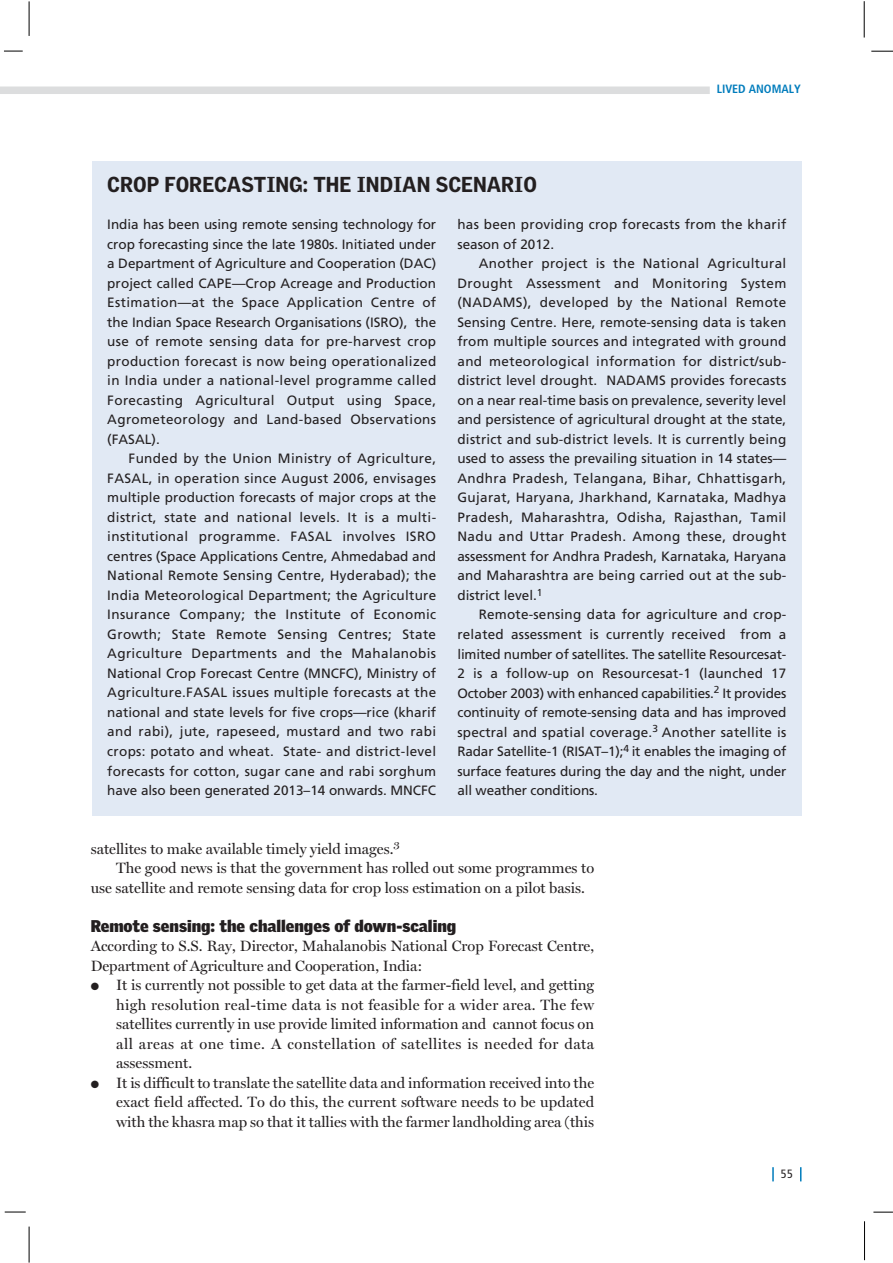
<style>
.page{position:relative;width:893px;height:1263px;background:#fff}
.page>*{position:absolute;margin:0;border:0;box-sizing:border-box;transform-origin:0 0}
.t1{font:900 21px "Griffith Gothic";color:#231f20}
.t2{font:900 16.5px "Griffith Gothic";color:#231f20}
.t3{font:15px/19.5px "Miller Display";color:#231f20;text-align:justify}
.t4{font:13.5px/19.5px "Frutiger";letter-spacing:.015em;color:#231f20;text-align:justify}
.t5{font:700 condensed 12px "Frutiger";color:#007cbc}
.t6{font:condensed 12px "Frutiger";color:#231f20}
</style>
<div class="page">
<div style="left:0;top:86px;width:710px;height:8px;background:#dcddde"></div>
<svg style="left:800px;top:1167px;width:1px;height:14px"></svg>
<svg style="left:772px;top:1167px;width:2px;height:14px"></svg>
<hr style="left:864px;top:1px;width:1px;height:37px;background:#000">
<svg style="left:871px;top:51px;width:21px;height:1px"></svg>
<hr style="left:864px;top:1221px;width:1px;height:39px;background:#000">
<svg style="left:873px;top:1212px;width:19px;height:1px"></svg>
<hr style="left:29px;top:1226px;width:1px;height:36px;background:#000">
<svg style="left:5px;top:1212px;width:21px;height:1px"></svg>
<hr style="left:29px;top:1px;width:1px;height:35px;background:#000">
<svg style="left:4px;top:51px;width:19px;height:1px"></svg>
<div style="left:92px;top:161px;width:709px;height:654px;background:#e1e9f4"></div>
<h1 class="t1" style="left:107px;top:176px;width:431px">CROP FORECASTING: THE INDIAN SCENARIO</h1>
<p class="t5" style="left:717px;top:84px;width:86px">LIVED ANOMALY</p>
<p class="t4" style="left:107px;top:216px;width:330px">India has been using remote sensing technology for crop forecasting since the late 1980s. Initiated under a Department of Agriculture and Cooperation (DAC) project called CAPE—Crop Acreage and Production Estimation—at the Space Application Centre of the Indian Space Research Organisations (ISRO), the use of remote sensing data for pre-harvest crop production forecast is now being operationalized in India under a national-level programme called Forecasting Agricultural Output using Space, Agrometeorology and Land-based Observations (FASAL).</p>
<p class="t4" style="left:107px;top:450px;width:330px;text-indent:21px">Funded by the Union Ministry of Agriculture, FASAL, in operation since August 2006, envisages multiple production forecasts of major crops at the district, state and national levels. It is a multi&shy;institutional programme. FASAL involves ISRO centres (Space Applications Centre, Ahmedabad and National Remote Sensing Centre, Hyderabad); the India Meteorological Department; the Agriculture Insurance Company; the Institute of Economic Growth; State Remote Sensing Centres; State Agriculture Departments and the Mahalanobis National Crop Forecast Centre (MNCFC), Ministry of Agriculture.FASAL issues multiple forecasts at the national and state levels for five crops—rice (kharif and rabi), jute, rapeseed, mustard and two rabi crops: potato and wheat. State- and district-level forecasts for cotton, sugar cane and rabi sorghum have also been generated 2013–14 onwards. MNCFC</p>
<p class="t4" style="left:457px;top:216px;width:330px">has been providing crop forecasts from the kharif season of 2012.</p>
<p class="t4" style="left:457px;top:255px;width:330px;text-indent:21px">Another project is the National Agricultural Drought Assessment and Monitoring System (NADAMS), developed by the National Remote Sensing Centre. Here, remote-sensing data is taken from multiple sources and integrated with ground and meteorological information for district/sub&shy;district level drought. NADAMS provides forecasts on a near real-time basis on prevalence, severity level and persistence of agricultural drought at the state, district and sub-district levels. It is currently being used to assess the prevailing situation in 14 states— Andhra Pradesh, Telangana, Bihar, Chhattisgarh, Gujarat, Haryana, Jharkhand, Karnataka, Madhya Pradesh, Maharashtra, Odisha, Rajasthan, Tamil Nadu and Uttar Pradesh. Among these, drought assessment for Andhra Pradesh, Karnataka, Haryana and Maharashtra are being carried out at the sub&shy;district level.<sup>1</sup></p>
<p class="t4" style="left:457px;top:606px;width:330px;text-indent:21px">Remote-sensing data for agriculture and crop&shy;related assessment is currently received from a limited number of satellites. The satellite Resourcesat-2 is a follow-up on Resourcesat-1 (launched 17<br>October 2003) with enhanced capabilities.<sup>2</sup> It provides continuity of remote-sensing data and has improved spectral and spatial coverage.<sup>3</sup> Another satellite is Radar Satellite-1 (RISAT–1);<sup>4</sup> it enables the imaging of surface features during the day and the night, under all weather conditions.</p>
<p class="t3" style="left:91px;top:840px;width:311px">satellites to make available timely yield images.<sup>3</sup></p>
<p class="t3" style="left:116px;top:859px;width:479px">The good news is that the government has rolled out some programmes to</p>
<p class="t3" style="left:91px;top:879px;width:496px">use satellite and remote sensing data for crop loss estimation on a pilot basis.</p>
<p class="t2" style="left:91px;top:919px;width:367px">Remote sensing: the challenges of down-scaling</p>
<p class="t3" style="left:91px;top:937px;width:505px">According to S.S. Ray, Director, Mahalanobis National Crop Forecast Centre,<br>Department of Agriculture and Cooperation, India:</p>
<p class="t3" style="left:116px;top:976px;width:479px;text-indent:-26px">● It is currently not possible to get data at the farmer-field level, and getting high resolution real-time data is not feasible for a wider area. The few satellites currently in use provide limited information and cannot focus on all areas at one time. A constellation of satellites is needed for data assessment.</p>
<p class="t3" style="left:116px;top:1074px;width:479px;text-indent:-26px">● It is difficult to translate the satellite data and information received into the exact field affected. To do this, the current software needs to be updated with the khasra map so that it tallies with the farmer landholding area (this</p>
<p class="t6" style="left:781px;top:1169px;width:14px">55</p>
</div>
